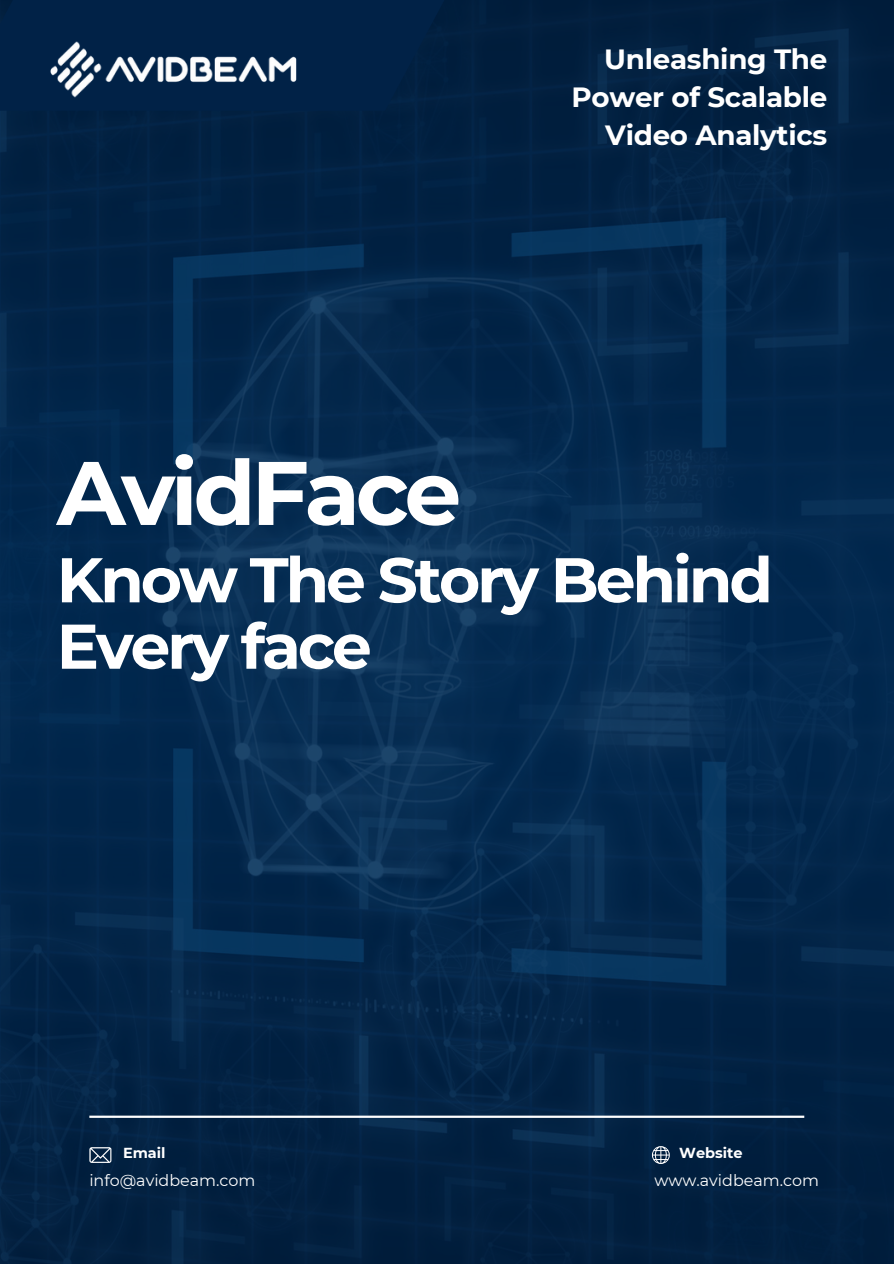
<style>
.page{position:relative;width:894px;height:1264px;background:#fff}
.page>*{position:absolute;margin:0;border:0;box-sizing:border-box;transform-origin:0 0}
.t1{font:700 90px "Montserrat";letter-spacing:-.05em;color:#fff}
.t2{font:700 63px/66.3px "Montserrat";letter-spacing:-.05em;color:#fff}
.t3{font:700 27.75px/38.2px "Montserrat";letter-spacing:-.01em;color:#fff;text-align:right}
.t4{font:15.9px "Montserrat";color:#fff}
.t5{font:700 14.55px "Montserrat";color:#fff}
</style>
<div class="page">
<img style="left:0;top:0;width:893px;height:1263px">
<svg style="left:89px;top:1147px;width:22px;height:15px"></svg>
<svg style="left:651px;top:1146px;width:18px;height:17px"></svg>
<hr style="left:89px;top:1115px;width:715px;height:2px;background:#fff">
<svg style="left:0;top:0;width:464px;height:111px;background:#012145"></svg>
<img style="left:23px;top:30px;width:301px;height:81px">
<p class="t3" style="left:571px;top:40px;width:257px">Unleashing The<br>Power of Scalable<br>Video Analytics</p>
<p class="t1" style="left:57px;top:438px;width:406px">AvidFace</p>
<p class="t2" style="left:57px;top:546px;width:717px">Know The Story Behind<br>Every face</p>
<h3 class="t5" style="left:123px;top:1144px;width:44px">Email</h3>
<h1 class="t4" style="left:89px;top:1170px;width:167px">info@avidbeam.com</h1>
<h2 class="t5" style="left:679px;top:1144px;width:65px">Website</h2>
<p class="t4" style="left:654px;top:1170px;width:166px">www.avidbeam.com</p>
</div>
